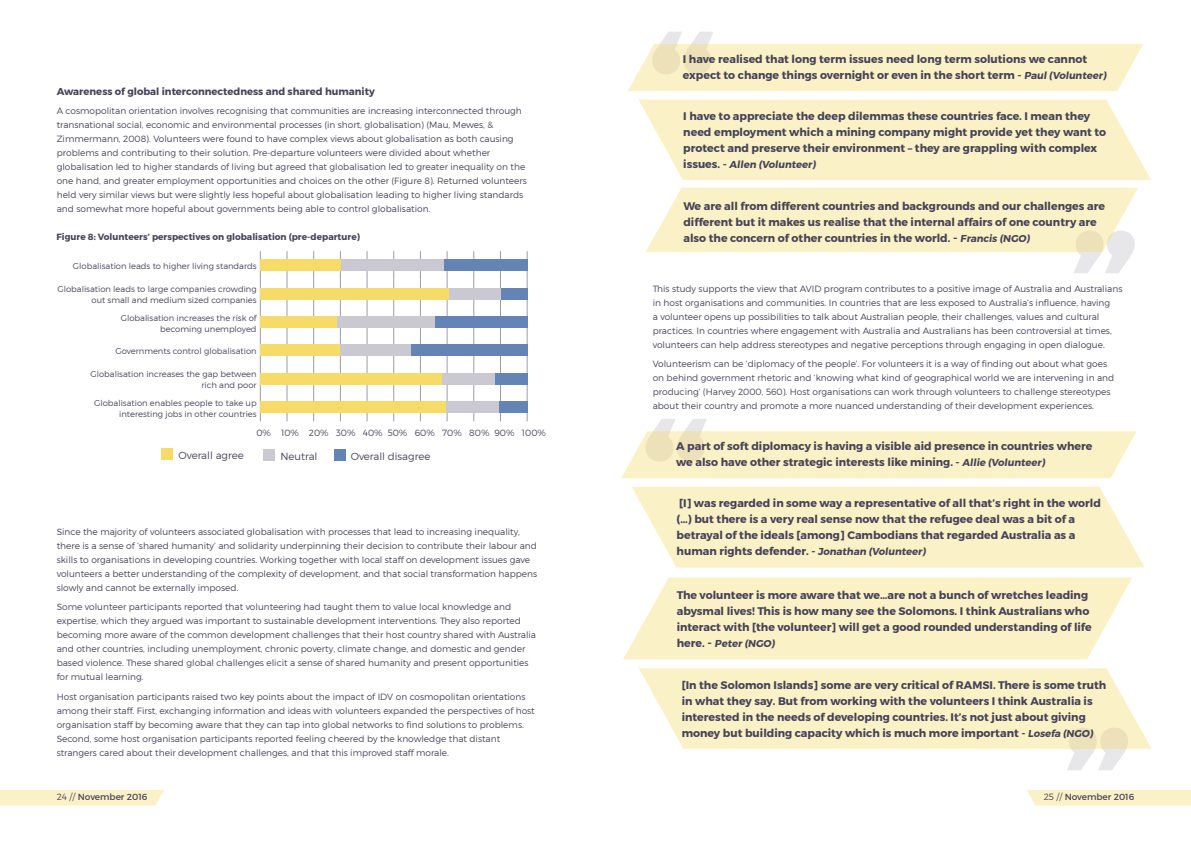
<style>
.page{position:relative;width:1191px;height:842px;background:#fff}
.page>*{position:absolute;margin:0;border:0;box-sizing:border-box;transform-origin:0 0}
.t1{font:700 11px/16px "Montserrat";color:#464358}
.t2{font:300 10.2px "Montserrat";color:#464358}
.t3{font:700 10px "Montserrat";color:#464358}
.t4{font:300 9px/14px "Montserrat";color:#464358}
.t5{font:700 9px "Montserrat";color:#464358}
.t6{font:9px "Montserrat";color:#464358}
.t7{font:300 8.4px/11.1px "Montserrat";color:#464358;text-align:right}
.s1{font-size:10px}
.s2{font-size:11px}
.s3{font-size:12px}
.s4{font-weight:300}
</style>
<div class="page">
<div style="left:1027px;top:790px;width:164px;height:15px;background:#fbf1c6"></div>
<div style="left:0;top:790px;width:164px;height:15px;background:#fbf1c6"></div>
<svg style="left:286px;top:251px;width:1px;height:170px"></svg>
<svg style="left:313px;top:251px;width:1px;height:170px"></svg>
<svg style="left:340px;top:251px;width:1px;height:170px"></svg>
<svg style="left:366px;top:251px;width:1px;height:170px"></svg>
<svg style="left:393px;top:251px;width:1px;height:170px"></svg>
<svg style="left:420px;top:251px;width:1px;height:170px"></svg>
<svg style="left:446px;top:251px;width:1px;height:170px"></svg>
<svg style="left:473px;top:251px;width:1px;height:170px"></svg>
<svg style="left:500px;top:251px;width:1px;height:170px"></svg>
<svg style="left:526px;top:251px;width:1px;height:170px"></svg>
<svg style="left:260px;top:251px;width:1px;height:170px"></svg>
<div style="left:442px;top:260px;width:85px;height:11px;background:#6484b6"></div>
<div style="left:340px;top:260px;width:104px;height:11px;background:#cac8d0"></div>
<div style="left:260px;top:260px;width:81px;height:11px;background:#f6db68"></div>
<div style="left:501px;top:288px;width:26px;height:11px;background:#6484b6"></div>
<div style="left:448px;top:288px;width:53px;height:11px;background:#cac8d0"></div>
<div style="left:260px;top:288px;width:188px;height:11px;background:#f6db68"></div>
<div style="left:434px;top:317px;width:93px;height:11px;background:#6484b6"></div>
<div style="left:334px;top:317px;width:100px;height:11px;background:#cac8d0"></div>
<div style="left:260px;top:317px;width:76px;height:11px;background:#f6db68"></div>
<div style="left:408px;top:345px;width:119px;height:11px;background:#6484b6"></div>
<div style="left:338px;top:345px;width:72px;height:11px;background:#cac8d0"></div>
<div style="left:260px;top:345px;width:80px;height:11px;background:#f6db68"></div>
<div style="left:495px;top:373px;width:32px;height:11px;background:#6484b6"></div>
<div style="left:439px;top:373px;width:56px;height:11px;background:#cac8d0"></div>
<div style="left:260px;top:373px;width:181px;height:11px;background:#f6db68"></div>
<div style="left:498px;top:402px;width:29px;height:11px;background:#6484b6"></div>
<div style="left:443px;top:402px;width:55px;height:11px;background:#cac8d0"></div>
<div style="left:260px;top:402px;width:186px;height:11px;background:#f6db68"></div>
<div style="left:162px;top:448px;width:11px;height:12px;background:#f6db68"></div>
<div style="left:263px;top:449px;width:12px;height:11px;background:#cac8d0"></div>
<div style="left:334px;top:449px;width:11px;height:11px;background:#6484b6"></div>
<svg style="left:628px;top:32px;width:515px;height:59px"></svg>
<svg style="left:638px;top:99px;width:513px;height:81px;background:#fbf2cb"></svg>
<svg style="left:646px;top:188px;width:492px;height:85px"></svg>
<svg style="left:621px;top:419px;width:515px;height:59px"></svg>
<svg style="left:1067px;top:749px;width:59px;height:21px"></svg>
<svg style="left:632px;top:487px;width:512px;height:80px;background:#fbf2ca"></svg>
<svg style="left:623px;top:577px;width:509px;height:82px;background:#fbf2cb"></svg>
<svg style="left:639px;top:668px;width:512px;height:81px;background:#faf1ca"></svg>
<p class="t3" style="left:57px;top:85px;width:319px">Awareness of global interconnectedness and shared humanity</p>
<p class="t4" style="left:57px;top:104px;width:472px">A cosmopolitan orientation involves recognising that communities are increasing interconnected through transnational social, economic and environmental processes (in short, globalisation) (Mau, Mewes, &amp; Zimmermann, 2008). Volunteers were found to have complex views about globalisation as both causing problems and contributing to their solution. Pre-departure volunteers were divided about whether globalisation led to higher standards of living but agreed that globalisation led to greater inequality on the one hand, and greater employment opportunities and choices on the other (Figure 8). Returned volunteers held very similar views but were slightly less hopeful about globalisation leading to higher living standards and somewhat more hopeful about governments being able to control globalisation.</p>
<p class="t5" style="left:57px;top:232px;width:305px">Figure 8: Volunteers’ perspectives on globalisation (pre-departure)</p>
<p class="t7" style="left:73px;top:261px;width:185px">Globalisation leads to higher living standards</p>
<p class="t7" style="left:57px;top:283px;width:201px">Globalisation leads to large companies crowding out small and medium sized companies</p>
<p class="t7" style="left:121px;top:312px;width:137px">Globalisation increases the risk of becoming unemployed</p>
<p class="t7" style="left:115px;top:346px;width:143px">Governments control globalisation</p>
<p class="t7" style="left:90px;top:369px;width:168px">Globalisation increases the gap between rich and poor</p>
<p class="t7" style="left:94px;top:397px;width:164px">Globalisation enables people to take up interesting jobs in other countries</p>
<p class="t4" style="left:256px;top:426px;width:291px">0% 10% 20% 30% 40% 50% 60% 70% 80% 90% 100%</p>
<p class="t2" style="left:178px;top:449px;width:67px">Overall agree</p>
<p class="t2" style="left:280px;top:450px;width:39px">Neutral</p>
<p class="t2" style="left:351px;top:450px;width:81px">Overall disagree</p>
<p class="t4" style="left:57px;top:524px;width:482px">Since the majority of volunteers associated globalisation with processes that lead to increasing inequality, there is a sense of ‘shared humanity’ and solidarity underpinning their decision to contribute their labour and skills to organisations in developing countries. Working together with local staff on development issues gave volunteers a better understanding of the complexity of development, and that social transformation happens slowly and cannot be externally imposed.</p>
<p class="t4" style="left:57px;top:600px;width:481px">Some volunteer participants reported that volunteering had taught them to value local knowledge and expertise, which they argued was important to sustainable development interventions. They also reported becoming more aware of the common development challenges that their host country shared with Australia and other countries, including unemployment, chronic poverty, climate change, and domestic and gender based violence. These shared global challenges elicit a sense of shared humanity and present opportunities for mutual learning.</p>
<p class="t4" style="left:57px;top:690px;width:479px">Host organisation participants raised two key points about the impact of IDV on cosmopolitan orientations among their staff. First, exchanging information and ideas with volunteers expanded the perspectives of host organisation staff by becoming aware that they can tap into global networks to find solutions to problems.<br>Second, some host organisation participants reported feeling cheered by the knowledge that distant strangers cared about their development challenges, and that this improved staff morale.</p>
<p class="t1" style="left:683px;top:51px;width:426px">I have realised that long term issues need long term solutions we cannot expect to change things overnight or even in the short term - <span class="s1">Paul(Volunteer)</span></p>
<p class="t1" style="left:683px;top:108px;width:424px">I have to appreciate the deep dilemmas these countries face. I mean they need employment which a mining company might provide yet they want to protect and preserve their environment – they are grappling with complex</p>
<p class="t3" style="left:683px;top:158px;width:136px"><span class="s2">i ss u es . -</span> Allen (Volunteer)</p>
<p class="t1" style="left:683px;top:198px;width:423px">We are all from different countries and backgrounds and our challenges are different but it makes us realise that the internal affairs of one country are also the concern of other countries in the world. <span class="s3">-</span> <span class="s1">Francis (NGO</span></p>
<p class="t3" style="left:1026px;top:232px;width:7px">)</p>
<p class="t4" style="left:652px;top:281px;width:471px">This study supports the view that AVID program contributes to a positive image of Australia and Australians in host organisations and communities. In countries that are less exposed to Australia’s influence, having<br>a volunteer opens up possibilities to talk about Australian people, their challenges, values and cultural practices. In countries where engagement with Australia and Australians has been controversial at times, volunteers can help address stereotypes and negative perceptions through engaging in open dialogue.</p>
<p class="t4" style="left:652px;top:357px;width:463px">Volunteerism can be ‘diplomacy of the people’. For volunteers it is a way of finding out about what goes on behind government rhetoric and ‘knowing what kind of geographical world we are intervening in and producing’ (Harvey 2000, 560). Host organisations can work through volunteers to challenge stereotypes about their country and promote a more nuanced understanding of their development experiences.</p>
<p class="t1" style="left:676px;top:439px;width:418px">A part of soft diplomacy is having a visible aid presence in countries where we also have other strategic interests like mining. - <span class="s1">Allie (Volunteer)</span></p>
<p class="t1" style="left:676px;top:495px;width:426px">[I] was regarded in some way a representative of all that’s right in the world (…) but there is a very real sense now that the refugee deal was a bit of a betrayal of the ideals [among] Cambodians that regarded Australia as a human rights defender. - <span class="s1">Jonathan (Volunteer)</span></p>
<p class="t1" style="left:677px;top:587px;width:416px">The volunteer is more aware that we…are not a bunch of wretches leading abysmal lives! This is how many see the Solomons. I think Australians who interact with [the volunteer] will get a good rounded understanding of life</p>
<p class="t3" style="left:677px;top:637px;width:80px"><span class="s2">here.</span> <span class="s3">-</span> Peter (NGO</p>
<p class="t3" style="left:771px;top:637px;width:7px">)</p>
<p class="t1" style="left:681px;top:677px;width:426px">[In the Solomon Islands] some are very critical of RAMSI. There is some truth in what they say. But from working with the volunteers I think Australia is interested in the needs of developing countries. It’s not just about giving money but building capacity which is much more important - <span class="s1">Losefa (NGO</span></p>
<p class="t3" style="left:1089px;top:727px;width:7px">)</p>
<p class="t6" style="left:57px;top:792px;width:92px"><span class="s4">24 //</span> November 2016</p>
<p class="t6" style="left:1043px;top:792px;width:92px"><span class="s4">25 //</span> November 2016</p>
</div>
